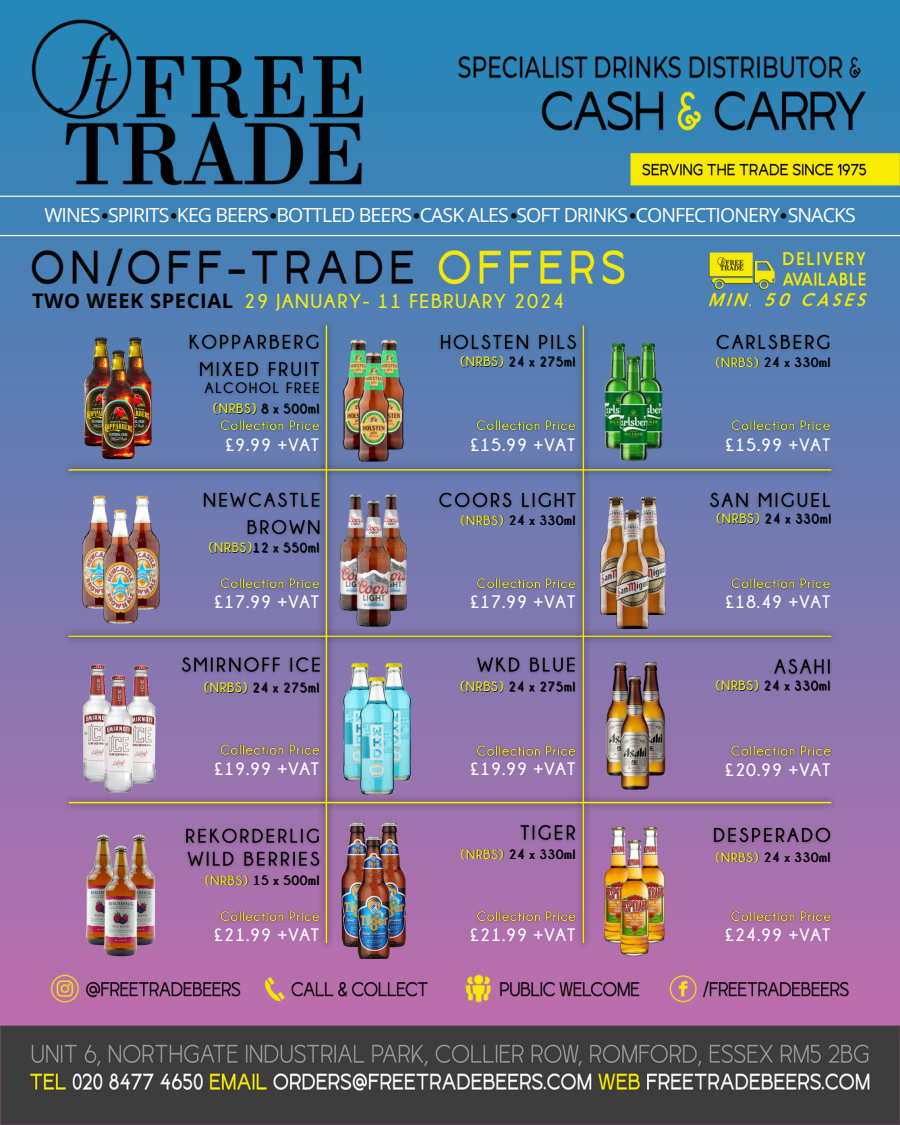
<style>
.page{position:relative;width:900px;height:1125px;background:#fff}
.page>*{position:absolute;margin:0;border:0;box-sizing:border-box;transform-origin:0 0}
.t1{font:700 20.1px "Champagne Limousines";letter-spacing:.08em;color:#f3eb12}
.t2{font:700 20.1px "Open Sans";letter-spacing:.03em;color:#000}
.t3{font:19.5px "Open Sans";letter-spacing:-.045em;color:#fff}
.t4{font:700 18px "Champagne Limousines";letter-spacing:.05em;color:#fefefe}
.t5{font:700 13.5px "Champagne Limousines";letter-spacing:.05em;color:#000}
.s1{color:#f3eb12}
</style>
<div class="page">
<img style="left:0;top:7px;width:900px;height:1118px">
<img style="left:766px;top:653px;width:70px;height:28px">
<img style="left:514px;top:819px;width:68px;height:28px">
<img style="left:704px;top:486px;width:133px;height:28px">
<img style="left:184px;top:328px;width:143px;height:73px">
<img style="left:434px;top:328px;width:150px;height:29px">
<img style="left:118px;top:335px;width:39px;height:114px">
<img style="left:79px;top:335px;width:39px;height:111px">
<img style="left:101px;top:348px;width:35px;height:114px">
<img style="left:81px;top:488px;width:36px;height:132px">
<img style="left:124px;top:489px;width:36px;height:131px">
<img style="left:103px;top:502px;width:36px;height:132px">
<img style="left:84px;top:817px;width:72px;height:132px">
<img style="left:102px;top:829px;width:36px;height:132px">
<img style="left:343px;top:340px;width:61px;height:110px">
<img style="left:358px;top:352px;width:31px;height:111px">
<img style="left:375px;top:494px;width:32px;height:118px">
<img style="left:340px;top:494px;width:31px;height:118px">
<img style="left:356px;top:499px;width:34px;height:129px">
<img style="left:341px;top:823px;width:65px;height:124px">
<img style="left:358px;top:836px;width:31px;height:123px">
<img style="left:603px;top:342px;width:60px;height:108px">
<img style="left:618px;top:354px;width:30px;height:108px">
<img style="left:600px;top:497px;width:65px;height:118px">
<img style="left:616px;top:510px;width:33px;height:118px">
<img style="left:601px;top:826px;width:65px;height:117px">
<img style="left:618px;top:840px;width:32px;height:116px">
<img style="left:124px;top:659px;width:35px;height:126px">
<img style="left:80px;top:661px;width:37px;height:126px">
<img style="left:102px;top:671px;width:35px;height:126px">
<img style="left:605px;top:662px;width:61px;height:115px">
<img style="left:620px;top:676px;width:30px;height:115px">
<img style="left:343px;top:661px;width:68px;height:122px">
<img style="left:360px;top:674px;width:34px;height:123px">
<img style="left:434px;top:486px;width:147px;height:28px">
<img style="left:472px;top:653px;width:109px;height:26px">
<img style="left:711px;top:328px;width:126px;height:29px">
<img style="left:728px;top:417px;width:108px;height:19px">
<img style="left:197px;top:486px;width:130px;height:55px">
<img style="left:216px;top:574px;width:109px;height:20px">
<img style="left:473px;top:574px;width:108px;height:20px">
<img style="left:728px;top:742px;width:108px;height:19px">
<img style="left:473px;top:742px;width:108px;height:19px">
<img style="left:473px;top:907px;width:108px;height:20px">
<img style="left:708px;top:821px;width:129px;height:29px">
<img style="left:728px;top:907px;width:108px;height:20px">
<img style="left:728px;top:574px;width:108px;height:20px">
<img style="left:216px;top:417px;width:109px;height:19px">
<img style="left:472px;top:417px;width:109px;height:19px">
<img style="left:177px;top:653px;width:149px;height:26px">
<img style="left:216px;top:741px;width:109px;height:19px">
<img style="left:180px;top:823px;width:145px;height:50px">
<img style="left:216px;top:907px;width:109px;height:20px">
<div style="left:32px;top:293px;width:200px;height:16px;background:#517fb5"></div>
<svg style="left:0;top:234px;width:900px;height:2px"></svg>
<div style="left:0;top:197px;width:900px;height:37px;background:#3d83b7"></div>
<hr style="left:0;top:196px;width:900px;height:1px;background:#fff">
<svg style="left:102px;top:213px;width:6px;height:6px"></svg>
<svg style="left:171px;top:213px;width:5px;height:6px"></svg>
<svg style="left:414px;top:213px;width:5px;height:6px"></svg>
<svg style="left:270px;top:213px;width:6px;height:6px"></svg>
<svg style="left:511px;top:213px;width:6px;height:6px"></svg>
<svg style="left:630px;top:213px;width:6px;height:6px"></svg>
<svg style="left:781px;top:213px;width:5px;height:6px"></svg>
<p class="t3" style="left:44px;top:202px;width:813px">WINES SPIRITS KEG BEERS BOTTLED BEERS CASK ALES SOFT DRINKS CONFECTIONERY SNACKS</p>
<p class="t2" style="left:32px;top:286px;width:203px">TWO WEEK SPECIAL</p>
<h3 class="t1" style="left:244px;top:290px;width:322px">29 JANUARY- 11 FEBRUARY 2024</h3>
<p class="t5" style="left:460px;top:354px;width:116px"><span class="s1">(NRBS)</span> 24 x 275ml</p>
<h1 class="t5" style="left:716px;top:355px;width:116px"><span class="s1">(NRBS)</span> 24 x 330ml</h1>
<p class="t5" style="left:213px;top:401px;width:107px"><span class="s1">(NRBS)</span> 8 x 500ml</p>
<p class="t4" style="left:226px;top:434px;width:95px">£9.99 +VAT</p>
<p class="t4" style="left:471px;top:434px;width:106px">£15.99 +VAT</p>
<p class="t4" style="left:726px;top:434px;width:106px">£15.99 +VAT</p>
<p class="t5" style="left:461px;top:512px;width:116px"><span class="s1">(NRBS)</span> 24 x 330ml</p>
<p class="t5" style="left:716px;top:511px;width:116px"><span class="s1">(NRBS)</span> 24 x 330ml</p>
<p class="t5" style="left:209px;top:540px;width:112px"><span class="s1">(NRBS)</span>12 x 550ml</p>
<h3 class="t4" style="left:215px;top:592px;width:106px">£17.99 +VAT</h3>
<p class="t4" style="left:471px;top:592px;width:106px">£17.99 +VAT</p>
<p class="t4" style="left:726px;top:592px;width:106px">£18.49 +VAT</p>
<h3 class="t5" style="left:204px;top:680px;width:116px"><span class="s1">(NRBS)</span> 24 x 275ml</h3>
<h5 class="t5" style="left:460px;top:679px;width:116px"><span class="s1">(NRBS)</span> 24 x 275ml</h5>
<h3 class="t5" style="left:716px;top:678px;width:116px"><span class="s1">(NRBS)</span> 24 x 330ml</h3>
<p class="t4" style="left:215px;top:759px;width:106px">£19.99 +VAT</p>
<p class="t4" style="left:471px;top:759px;width:106px">£19.99 +VAT</p>
<p class="t4" style="left:726px;top:760px;width:106px">£20.99 +VAT</p>
<p class="t5" style="left:461px;top:846px;width:116px"><span class="s1">(NRBS)</span> 24 x 330ml</p>
<h3 class="t5" style="left:716px;top:850px;width:116px"><span class="s1">(NRBS)</span> 24 x 330ml</h3>
<p class="t5" style="left:205px;top:873px;width:116px"><span class="s1">(NRBS)</span> 15 x 500ml</p>
<h3 class="t4" style="left:214px;top:925px;width:106px">£21.99 +VAT</h3>
<p class="t4" style="left:471px;top:925px;width:106px">£21.99 +VAT</p>
<p class="t4" style="left:725px;top:925px;width:106px">£24.99 +VAT</p>
</div>
